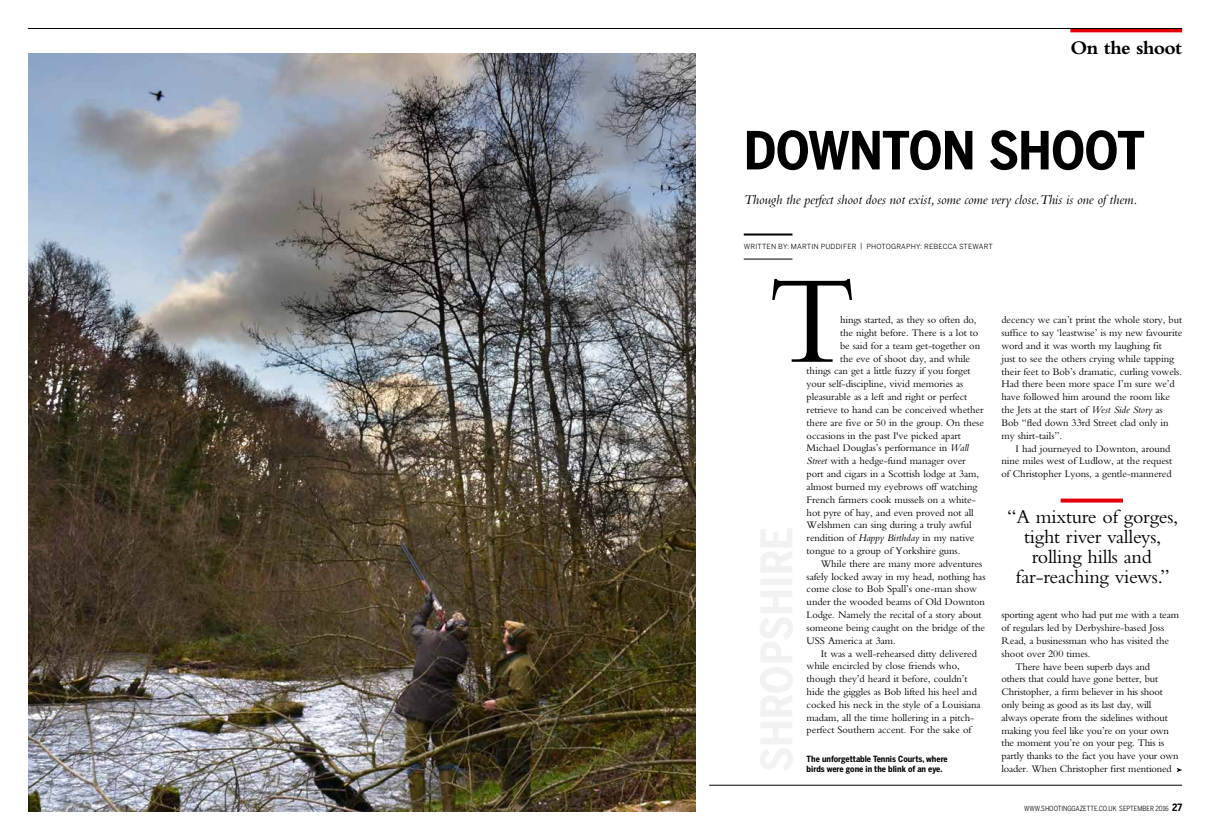
<style>
.page{position:relative;width:1219px;height:837px;background:#fff}
.page>*{position:absolute;margin:0;border:0;box-sizing:border-box;transform-origin:0 0}
.t1{font:130px "Bembo";color:#000}
.t2{font:700 52px "Benton Sans Cond";color:#000}
.t3{font:20px/20px "Bembo";letter-spacing:-.01em;color:#000;text-align:center}
.t4{font:700 20px "Bembo";letter-spacing:-.03em;color:#000}
.t5{font:italic 14px "Bembo";letter-spacing:-.01em;color:#000}
.t6{font:10.5px/12.8px "Bembo";letter-spacing:-.01em;color:#000}
.t7{font:700 8.5px/10px "Benton Sans Cond";color:#000}
.t8{font:7px "Benton Sans";letter-spacing:.03em;color:#000}
.t9{font:7px "Benton Sans Cond";color:#000}
.s1{font-style:italic}
.s2{font-weight:700;font-size:10px}
</style>
<div class="page">
<img style="left:28px;top:54px;width:668px;height:757px">
<hr style="left:1070px;top:28px;width:112px;height:4px;background:#e3000b">
<hr style="left:28px;top:28px;width:1154px;height:1px;background:#000">
<hr style="left:709px;top:784px;width:473px;height:1px;background:#000">
<hr style="left:744px;top:233px;width:48px;height:2px;background:#000">
<hr style="left:744px;top:259px;width:48px;height:1px;background:#000">
<svg style="left:1061px;top:498px;width:62px;height:4px"></svg>
<svg style="left:1177px;top:768px;width:5px;height:4px"></svg>
<h3 class="t4" style="left:1070px;top:37px;width:113px">On the shoot</h3>
<h2 class="t2" style="left:744px;top:120px;width:403px">Downton shoot</h2>
<h3 class="t5" style="left:744px;top:191px;width:395px">Though the perfect shoot does not exist, some come very close.This is one of them.</h3>
<p class="t8" style="left:744px;top:242px;width:251px">WRITTEN BY: MARTIN PUDDIFER | PHOTOGRAPHY: REBECCA STEWART</p>
<h1 class="t1" style="left:768px;top:245px;width:90px">T</h1>
<p class="t6" style="left:840px;top:313px;width:138px">hings started, as they so often do,</p>
<p class="t6" style="left:840px;top:326px;width:140px">the night before. There is a lot to</p>
<p class="t6" style="left:840px;top:339px;width:142px">be said for a team get-together on</p>
<p class="t6" style="left:840px;top:351px;width:132px">the eve of shoot day, and while</p>
<p class="t6" style="left:807px;top:364px;width:165px">things can get a little fuzzy if you forget</p>
<p class="t6" style="left:807px;top:377px;width:158px">your self-discipline, vivid memories as</p>
<p class="t6" style="left:807px;top:390px;width:162px">pleasurable as a left and right or perfect</p>
<p class="t6" style="left:807px;top:403px;width:178px">retrieve to hand can be conceived whether</p>
<p class="t6" style="left:807px;top:415px;width:179px">there are five or 50 in the group. On these</p>
<p class="t6" style="left:807px;top:428px;width:156px">occasions in the past I've picked apart</p>
<p class="t6" style="left:807px;top:441px;width:164px">Michael Douglas’s performance in <span class="s1">Wall</span></p>
<p class="t6" style="left:807px;top:454px;width:161px"><span class="s1">Street</span> with a hedge-fund manager over</p>
<p class="t6" style="left:807px;top:467px;width:174px">port and cigars in a Scottish lodge at 3am,</p>
<p class="t6" style="left:807px;top:480px;width:172px">almost burned my eyebrows off watching</p>
<p class="t6" style="left:807px;top:492px;width:170px">French farmers cook mussels on a white-</p>
<p class="t6" style="left:807px;top:505px;width:169px">hot pyre of hay, and even proved not all</p>
<p class="t6" style="left:807px;top:518px;width:166px">Welshmen can sing during a truly awful</p>
<p class="t6" style="left:807px;top:531px;width:169px">rendition of <span class="s1">Happy Birthday</span> in my native</p>
<p class="t6" style="left:807px;top:544px;width:155px">tongue to a group of Yorkshire guns.</p>
<p class="t6" style="left:821px;top:556px;width:163px">While there are many more adventures</p>
<p class="t6" style="left:807px;top:569px;width:180px">safely locked away in my head, nothing has</p>
<p class="t6" style="left:807px;top:582px;width:172px">come close to Bob Spall’s one-man show</p>
<p class="t6" style="left:807px;top:595px;width:180px">under the wooded beams of Old Downton</p>
<p class="t6" style="left:807px;top:608px;width:177px">Lodge. Namely the recital of a story about</p>
<p class="t6" style="left:807px;top:620px;width:180px">someone being caught on the bridge of the</p>
<p class="t6" style="left:807px;top:633px;width:91px">USS America at 3am.</p>
<p class="t6" style="left:821px;top:646px;width:158px">It was a well-rehearsed ditty delivered</p>
<p class="t6" style="left:807px;top:659px;width:155px">while encircled by close friends who,</p>
<p class="t6" style="left:807px;top:672px;width:162px">though they’d heard it before, couldn’t</p>
<p class="t6" style="left:807px;top:685px;width:172px">hide the giggles as Bob lifted his heel and</p>
<p class="t6" style="left:807px;top:697px;width:176px">cocked his neck in the style of a Louisiana</p>
<p class="t6" style="left:807px;top:710px;width:169px">madam, all the time hollering in a pitch-</p>
<p class="t6" style="left:807px;top:723px;width:166px">perfect Southern accent. For the sake of</p>
<p class="t7" style="left:807px;top:753px;width:143px">The unforgettable Tennis Courts, where birds were gone in the blink of an eye.</p>
<p class="t6" style="left:1001px;top:313px;width:182px">decency we can’t print the whole story, but suffice to say ‘leastwise’ is my new favourite word and it was worth my laughing fit<br>just to see the others crying while tapping their feet to Bob’s dramatic, curling vowels.<br>Had there been more space I’m sure we’d have followed him around the room like the Jets at the start of <span class="s1">West Side Story</span> as Bob “fled down 33rd Street clad only in my shirt‑tails”.</p>
<p class="t6" style="left:1001px;top:441px;width:172px;text-indent:14px">I had journeyed to Downton, around nine miles west of Ludlow, at the request of Christopher Lyons, a gentle-mannered</p>
<h3 class="t3" style="left:1007px;top:505px;width:173px">“A mixture of gorges, tight river valleys, rolling hills and far-reaching views.”</h3>
<p class="t6" style="left:1001px;top:608px;width:179px">sporting agent who had put me with a team</p>
<p class="t6" style="left:1001px;top:621px;width:164px">of regulars led by Derbyshire-based Joss</p>
<p class="t6" style="left:1001px;top:633px;width:169px">Read, a businessman who has visited the</p>
<p class="t6" style="left:1001px;top:646px;width:91px">shoot over 200 times.</p>
<p class="t6" style="left:1016px;top:659px;width:136px">There have been superb days and</p>
<p class="t6" style="left:1001px;top:672px;width:158px">others that could have gone better, but</p>
<p class="t6" style="left:1001px;top:685px;width:163px">Christopher, a firm believer in his shoot</p>
<p class="t6" style="left:1001px;top:697px;width:151px">only being as good as its last day, will</p>
<p class="t6" style="left:1001px;top:710px;width:168px">always operate from the sidelines without</p>
<p class="t6" style="left:1001px;top:723px;width:169px">making you feel like you’re on your own</p>
<p class="t6" style="left:1001px;top:736px;width:164px">the moment you’re on your peg. This is</p>
<p class="t6" style="left:1001px;top:749px;width:179px">partly thanks to the fact you have your own</p>
<p class="t6" style="left:1001px;top:762px;width:172px">loader. When Christopher first mentioned</p>
<p class="t9" style="left:1024px;top:804px;width:159px">WWW.SHOOTINGGAZETTE.CO.UK SEPTEMBER 2016 <span class="s2">27</span></p>
</div>
